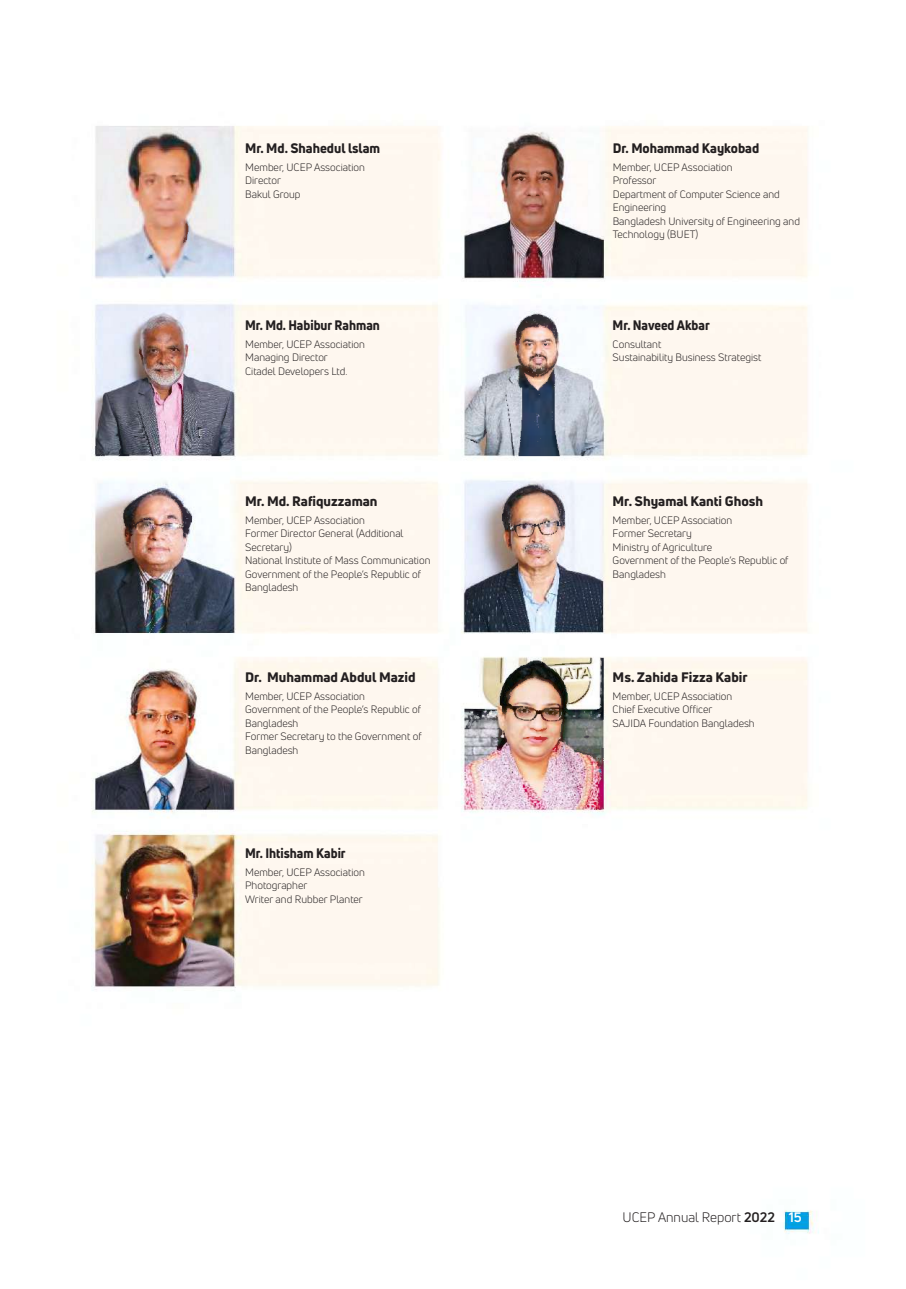
<style>
.page{position:relative;width:906px;height:1289px;background:#fff}
.page>*{position:absolute;margin:0;border:0;box-sizing:border-box;transform-origin:0 0}
.t1{font:800 13.5px "Uni Neue";color:#231f20}
.t2{font:800 13.5px "Uni Neue";color:#231f20;scale:.92 1}
.t3{font:800 13.5px "Uni Neue";color:#231f20;scale:.96 1}
.t4{font:13.5px "Uni Neue";color:#231f20}
.t5{font:10.5px/13.5px "Uni Neue";color:#231f20}
.s1{font-weight:700}
.s2{font-weight:700;color:#fff}
</style>
<div class="page">
<img style="left:92px;top:126px;width:727px;height:1108px">
<p class="t3" style="left:245px;top:138px;width:142px">Mr. Md. Shahedul lslam</p>
<p class="t5" style="left:245px;top:160px;width:121px">Member, U CEP Association<br>Director<br>Bakul Group</p>
<p class="t2" style="left:245px;top:316px;width:148px">Mr. Md. Habibur Rahman</p>
<p class="t5" style="left:245px;top:337px;width:121px">Member, U CEP Association<br>Managing Director<br>Citadel Developers Ltd.</p>
<p class="t1" style="left:245px;top:492px;width:134px">Mr. Md. Rafiquzzaman</p>
<p class="t5" style="left:245px;top:513px;width:187px">Member, U CEP Association<br>Former Director General (Additional<br>Secretary)<br>National Institute of Mass Communication<br>Government of the People’s Republic of<br>Bangladesh</p>
<p class="t1" style="left:245px;top:668px;width:172px">Dr. Muhammad Abdul Mazid</p>
<p class="t5" style="left:245px;top:689px;width:178px">Member, U CEP Association<br>Government of the People’s Republic of<br>Bangladesh<br>Former Secretary to the Government of<br>Bangladesh</p>
<p class="t2" style="left:245px;top:843px;width:111px">Mr. Ihtisham Kabir</p>
<p class="t5" style="left:245px;top:865px;width:121px">Member, U CEP Association<br>Photographer<br>Writer and Rubber Planter</p>
<p class="t3" style="left:613px;top:138px;width:154px">Dr. Mohammad Kaykobad</p>
<p class="t5" style="left:613px;top:160px;width:189px">Member, U CEP Association<br>Professor<br>Department of Computer Science and<br>Engineering<br>Bangladesh U niversity of Engineering and<br>Technology (BUET)</p>
<p class="t2" style="left:612px;top:316px;width:107px">Mr. Naveed Akbar</p>
<p class="t5" style="left:612px;top:337px;width:150px">Consultant<br>Sustainability Business Strategist</p>
<p class="t1" style="left:612px;top:492px;width:152px">Mr. Shyamal Kanti Ghosh</p>
<p class="t5" style="left:612px;top:513px;width:177px">Member, U CEP Association<br>Former Secretary<br>Ministry of Agriculture<br>Government of the People’s Republic of<br>Bangladesh</p>
<p class="t1" style="left:612px;top:668px;width:136px">Ms. Zahida Fizza Kabir</p>
<p class="t5" style="left:612px;top:689px;width:144px">Member, U CEP Association<br>Chief Executive Officer<br>SAJIDA Foundation Bangladesh</p>
<p class="t4" style="left:622px;top:1208px;width:181px">UCEP Annual Report <span class="s1">2022</span> <span class="s2">15</span></p>
</div>
